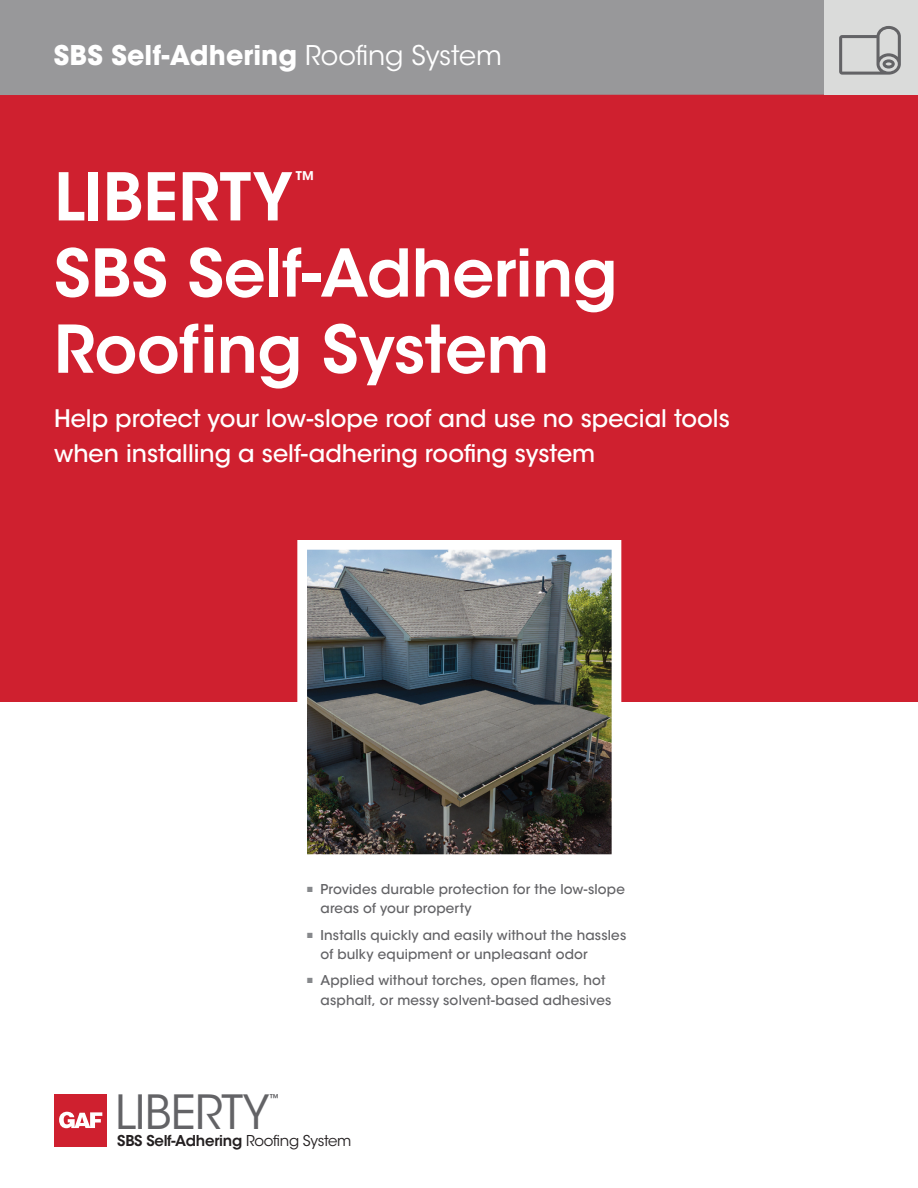
<style>
.page{position:relative;width:918px;height:1188px;background:#fff}
.page>*{position:absolute;margin:0;border:0;box-sizing:border-box;transform-origin:0 0}
.t1{font:600 65.25px/76.2px "ITC Avant Garde Std";letter-spacing:-.01em;color:#fff}
.t2{font:46.8px "ITC Avant Garde Std";letter-spacing:-.02em;color:#636366}
.t3{font:700 27px "ITC Avant Garde Std";letter-spacing:.005em;color:#fff}
.t4{font:500 24px/34.5px "ITC Avant Garde Std";color:#fff}
.t5{font:600 20.1px "ITC Avant Garde Std";color:#fff}
.t6{font:600 14.85px "ITC Avant Garde Std";letter-spacing:-.02em;color:#231f20}
.t7{font:500 13.5px/19.5px "ITC Avant Garde Std";letter-spacing:.01em;color:#636366}
.t8{font:600 9.45px "ITC Avant Garde Std";color:#636366}
.s1{font-weight:400}
</style>
<div class="page">
<div style="left:0;top:0;width:918px;height:702px;background:#cf202f"></div>
<div style="left:0;top:0;width:918px;height:95px;background:#98989a"></div>
<img style="left:297px;top:540px;width:324px;height:315px">
<div style="left:824px;top:0;width:94px;height:94px;background:#dadbda"></div>
<svg style="left:839px;top:26px;width:62px;height:49px"></svg>
<div style="left:54px;top:1094px;width:53px;height:53px;background:#cf202f"></div>
<svg style="left:59px;top:1112px;width:43px;height:16px"></svg>
<h3 class="t3" style="left:54px;top:45px;width:450px">SBS Self-Adhering <span class="s1">Roofing System</span></h3>
<h1 class="t1" style="left:54px;top:166px;width:241px">LIBERTY</h1>
<h3 class="t5" style="left:295px;top:171px;width:21px">™</h3>
<h1 class="t1" style="left:54px;top:242px;width:565px">SBS Self-Adhering<br>Roofing System</h1>
<h3 class="t4" style="left:54px;top:404px;width:677px">Help protect your low-slope roof and use no special tools when installing a self-adhering roofing system</h3>
<p class="t7" style="left:321px;top:881px;width:306px">Provides durable protection for the low-slope areas of your property</p>
<p class="t7" style="left:321px;top:927px;width:307px">Installs quickly and easily without the hassles of bulky equipment or unpleasant odor</p>
<p class="t7" style="left:321px;top:972px;width:292px">Applied without torches, open flames, hot asphalt, or messy solvent-based adhesives</p>
<h2 class="t2" style="left:115px;top:1085px;width:156px">LIBERTY</h2>
<p class="t8" style="left:270px;top:1094px;width:11px">™</p>
<p class="t6" style="left:117px;top:1135px;width:236px">SBS Self-Adhering <span class="s1">Roofing System</span></p>
</div>
